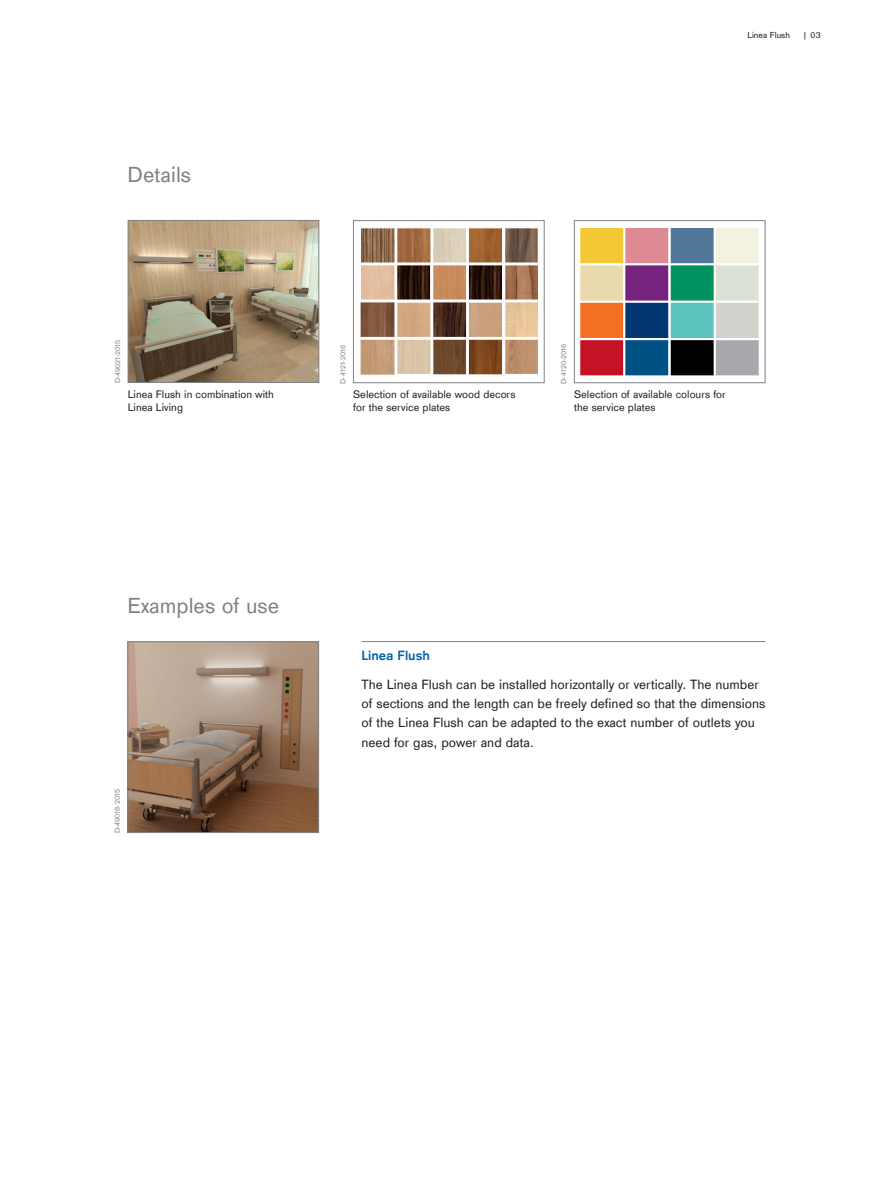
<style>
.page{position:relative;width:893px;height:1191px;background:#fff}
.page>*{position:absolute;margin:0;border:0;box-sizing:border-box;transform-origin:0 0}
.Innen_Hauptueberschr{font:22.5px "Draeger Sans Global";color:#808285}
.Bodytext_DraeSansReg{font:13.8px/19.2px "Draeger Sans Global";color:#231f20}
.hl_blau_linie_oben{font:700 13.8px "Draeger Sans Global";color:#0161aa}
.Bodytext_DraeSansReg-2{font:11.25px/13.5px "Draeger Sans Global";color:#231f20}
.Paginierung_rechts{font:9px "Draeger Sans Global";color:#231f20}
.bildbeschreibung{font:7.5px "Draeger Sans Global";color:#808285}
</style>
<div class="page">
<img style="left:130px;top:222px;width:187px;height:159px">
<div style="left:128px;top:220px;width:191px;height:163px;border:1px solid #808285"></div>
<img style="left:360px;top:228px;width:178px;height:147px">
<div style="left:353px;top:220px;width:191px;height:163px;border:1px solid #808285"></div>
<img style="left:580px;top:228px;width:179px;height:148px">
<div style="left:574px;top:220px;width:191px;height:163px;border:1px solid #808285"></div>
<hr style="left:361px;top:641px;width:404px;height:1px;background:#808285">
<img style="left:130px;top:643px;width:187px;height:188px">
<div style="left:128px;top:641px;width:191px;height:192px;border:1px solid #808285"></div>
<p class="Innen_Hauptueberschr" style="left:128px;top:161px;width:65px">Details</p>
<p class="Paginierung_rechts" style="left:747px;top:29px;width:44px">Linea Flush</p>
<p class="Paginierung_rechts" style="left:803px;top:29px;width:20px">| 03</p>
<p class="bildbeschreibung" style="left:113px;top:383px;width:45px;rotate:-90deg">D-49021-2015</p>
<p class="bildbeschreibung" style="left:338px;top:384px;width:40px;rotate:-90deg">D-4121-2016</p>
<p class="bildbeschreibung" style="left:559px;top:384px;width:41px;rotate:-90deg">D-4120-2016</p>
<p class="Bodytext_DraeSansReg-2" style="left:128px;top:387px;width:148px">Linea Flush in combination with<br>Linea Living</p>
<p class="Bodytext_DraeSansReg-2" style="left:353px;top:387px;width:164px">Selection of available wood decors for the service plates</p>
<p class="Bodytext_DraeSansReg-2" style="left:574px;top:387px;width:153px">Selection of available colours for the service plates</p>
<p class="Innen_Hauptueberschr" style="left:128px;top:591px;width:153px">Examples of use</p>
<p class="bildbeschreibung" style="left:113px;top:833px;width:45px;rotate:-90deg">D-49018-2015</p>
<p class="hl_blau_linie_oben" style="left:361px;top:647px;width:70px">Linea Flush</p>
<p class="Bodytext_DraeSansReg" style="left:361px;top:674px;width:405px">The Linea Flush can be installed horizontally or vertically. The number of sections and the length can be freely defined so that the dimensions of the Linea Flush can be adapted to the exact number of outlets you need for gas, power and data.</p>
</div>
